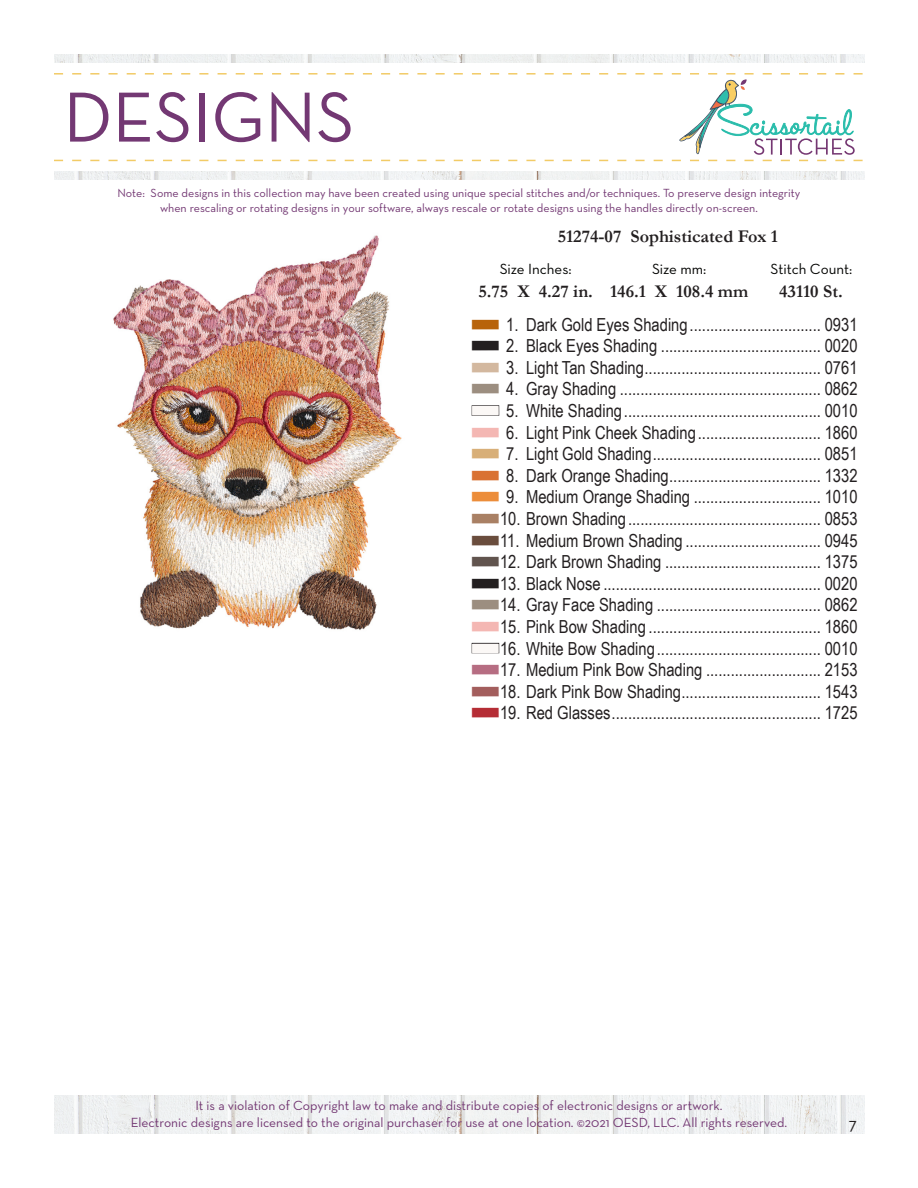
<style>
.page{position:relative;width:918px;height:1188px;background:#fff}
.page>*{position:absolute;margin:0;border:0;box-sizing:border-box;transform-origin:0 0}
.t1{font:72px "Neutra Text";color:#733873}
.t2{font:18px "Arial Narrow";color:#231f20}
.t3{font:700 18px "Garamond";color:#231f20}
.t4{font:18px "Neutra Text";color:#231f20}
.t5{font:15px "Neutra Text";color:#040503}
.t6{font:13.5px "Neutra Text";color:#733873}
.t7{font:12px "Neutra Text";color:#733873}
.s1{font-family:"threadchart";color:#b8630a}
.s2{font-family:"threadchart"}
.s3{font-family:"threadchart";color:#d3b89f}
.s4{font-family:"threadchart";color:#9c8e80}
.s5{font-family:"threadchart";color:#f4b7b3}
.s6{font-family:"threadchart";color:#d8af78}
.s7{font-family:"threadchart";color:#d97233}
.s8{font-family:"threadchart";color:#ec8d3a}
.s9{font-family:"threadchart";color:#a98064}
.s10{font-family:"threadchart";color:#6a4d3d}
.s11{font-family:"threadchart";color:#61544e}
.s12{font-family:"threadchart";color:#b66d82}
.s13{font-family:"threadchart";color:#a35e5d}
.s14{font-family:"threadchart";color:#b52d35}
</style>
<div class="page">
<img style="left:54px;top:1096px;width:810px;height:38px">
<img style="left:54px;top:54px;width:810px;height:126px">
<div style="left:29px;top:63px;width:863px;height:108px;background:#fff"></div>
<svg style="left:54px;top:73px;width:809px;height:88px"></svg>
<img style="left:113px;top:235px;width:289px;height:395px">
<p class="t1" style="left:63px;top:73px;width:293px">DESIGNS</p>
<p class="t7" style="left:117px;top:186px;width:685px">Note: Some designs in this collection may have been created using unique special stitches and/or techniques. To preserve design integrity</p>
<p class="t7" style="left:160px;top:200px;width:599px">when rescaling or rotating designs in your software, always rescale or rotate designs using the handles directly on-screen.</p>
<p class="t3" style="left:558px;top:224px;width:222px">51274-07 Sophisticated Fox 1</p>
<p class="t3" style="left:478px;top:279px;width:116px">5.75 X 4.27 in.</p>
<p class="t3" style="left:610px;top:279px;width:140px">146.1 X 108.4 mm</p>
<p class="t3" style="left:779px;top:279px;width:65px">43110 St.</p>
<p class="t5" style="left:500px;top:260px;width:73px">Size Inches:</p>
<p class="t5" style="left:652px;top:260px;width:56px">Size mm:</p>
<p class="t5" style="left:770px;top:260px;width:83px">Stitch Count:</p>
<p class="t2" style="left:472px;top:311px;width:387px"><span class="s1">n</span> 1. Dark Gold Eyes Shading................................ 0931</p>
<p class="t2" style="left:472px;top:333px;width:387px"><span class="s2">n</span> 2. Black Eyes Shading ....................................... 0020</p>
<p class="t2" style="left:472px;top:354px;width:387px"><span class="s3">n</span> 3. Light Tan Shading........................................... 0761</p>
<p class="t2" style="left:472px;top:376px;width:387px"><span class="s4">n</span> 4. Gray Shading ................................................. 0862</p>
<p class="t2" style="left:472px;top:397px;width:387px"><span class="s2">n</span> 5. White Shading................................................ 0010</p>
<p class="t2" style="left:472px;top:419px;width:387px"><span class="s5">n</span> 6. Light Pink Cheek Shading.............................. 1860</p>
<p class="t2" style="left:472px;top:441px;width:387px"><span class="s6">n</span> 7. Light Gold Shading......................................... 0851</p>
<p class="t2" style="left:472px;top:462px;width:387px"><span class="s7">n</span> 8. Dark Orange Shading..................................... 1332</p>
<p class="t2" style="left:472px;top:484px;width:387px"><span class="s8">n</span> 9. Medium Orange Shading ............................... 1010</p>
<p class="t2" style="left:472px;top:505px;width:387px"><span class="s9">n</span>10. Brown Shading............................................... 0853</p>
<p class="t2" style="left:472px;top:527px;width:387px"><span class="s10">n</span>11. Medium Brown Shading ................................. 0945</p>
<p class="t2" style="left:472px;top:549px;width:387px"><span class="s11">n</span>12. Dark Brown Shading ...................................... 1375</p>
<p class="t2" style="left:472px;top:570px;width:387px"><span class="s2">n</span>13. Black Nose ..................................................... 0020</p>
<p class="t2" style="left:472px;top:592px;width:387px"><span class="s4">n</span>14. Gray Face Shading ........................................ 0862</p>
<p class="t2" style="left:472px;top:613px;width:387px"><span class="s5">n</span>15. Pink Bow Shading .......................................... 1860</p>
<p class="t2" style="left:472px;top:635px;width:387px"><span class="s2">n</span>16. White Bow Shading........................................ 0010</p>
<p class="t2" style="left:472px;top:657px;width:387px"><span class="s12">n</span>17. Medium Pink Bow Shading ............................ 2153</p>
<p class="t2" style="left:472px;top:678px;width:387px"><span class="s13">n</span>18. Dark Pink Bow Shading.................................. 1543</p>
<p class="t2" style="left:472px;top:700px;width:387px"><span class="s14">n</span>19. Red Glasses................................................... 1725</p>
<p class="t6" style="left:195px;top:1098px;width:529px">It is a violation of Copyright law to make and distribute copies of electronic designs or artwork.</p>
<p class="t6" style="left:131px;top:1114px;width:658px">Electronic designs are licensed to the original purchaser for use at one location. ©2021 OESD, LLC. All rights reserved.</p>
<p class="t4" style="left:849px;top:1113px;width:10px">7</p>
</div>
